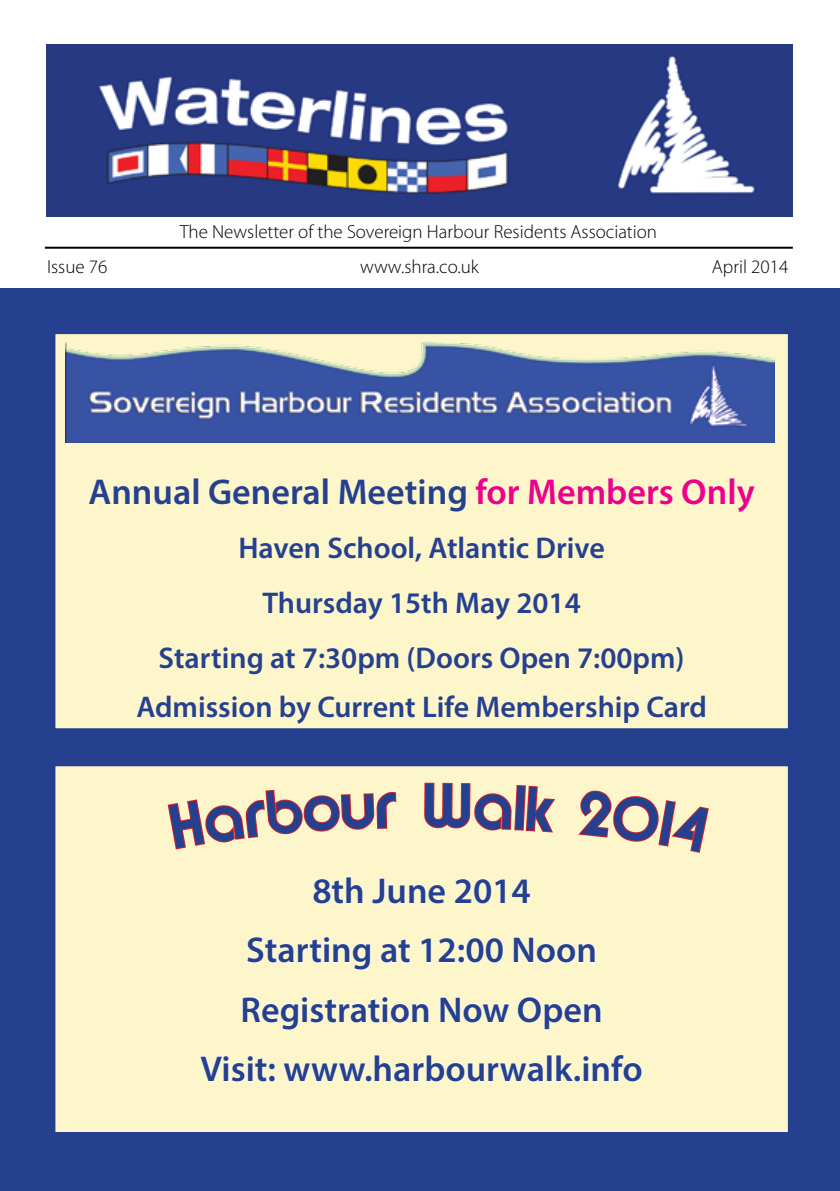
<style>
.page{position:relative;width:840px;height:1191px;background:#fff}
.page>*{position:absolute;margin:0;border:0;box-sizing:border-box;transform-origin:0 0}
.t1{font:600 36px/59.4px "Myriad Pro";color:#25408f;text-align:center}
.t2{font:600 30px/54.6px "Myriad Pro";color:#25408f;text-align:center}
.t3{font:300 19px "Myriad Pro";color:#000}
.s1{color:#ec008c}
</style>
<div class="page">
<div style="left:0;top:288px;width:839px;height:903px;background:#25408f"></div>
<div style="left:50px;top:761px;width:742px;height:376px;background:#fdf6ca"></div>
<div style="left:45px;top:756px;width:752px;height:386px;border:10px solid #25408f"></div>
<div style="left:50px;top:329px;width:742px;height:404px;background:#fdf6ca"></div>
<div style="left:45px;top:324px;width:752px;height:414px;border:10px solid #25408f"></div>
<hr style="left:45px;top:247px;width:747px;height:2px;background:#000">
<img style="left:46px;top:45px;width:746px;height:171px">
<img style="left:66px;top:342px;width:708px;height:101px">
<svg style="left:166px;top:727px;width:543px;height:415px"></svg>
<p class="t3" style="left:180px;top:220px;width:478px">The Newsletter of the Sovereign Harbour Residents Association</p>
<p class="t3" style="left:47px;top:255px;width:62px">Issue 76</p>
<p class="t3" style="left:360px;top:255px;width:120px">www.shra.co.uk</p>
<p class="t3" style="left:711px;top:255px;width:78px">April 2014</p>
<p class="t1" style="left:89px;top:461px;width:667px">Annual General Meeting <span class="s1">for Members Only</span></p>
<p class="t2" style="left:158px;top:520px;width:527px">Haven School, Atlantic Drive<br>Thursday 15th May 2014<br>Starting at 7:30pm (Doors Open 7:00pm)</p>
<p class="t2" style="left:136px;top:678px;width:571px">Admission by Current Life Membership Card</p>
<p class="t1" style="left:200px;top:860px;width:443px">8th June 2014<br>Starting at 12:00 Noon<br>Registration Now Open<br>Visit: www.harbourwalk.info</p>
</div>
